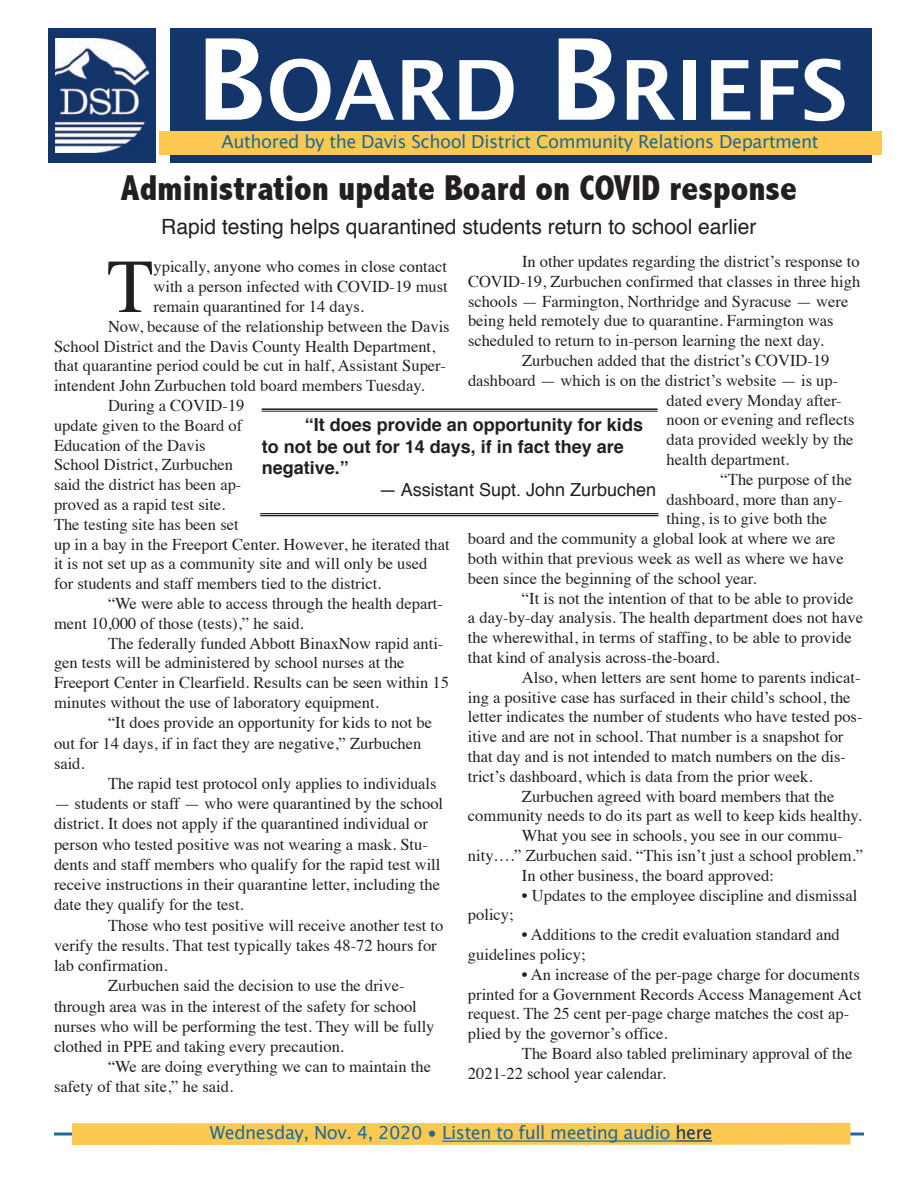
<style>
.page{position:relative;width:918px;height:1188px;background:#fff}
.page>*{position:absolute;margin:0;border:0;box-sizing:border-box;transform-origin:0 0}
.t1{font:600 82.5px "Lucida Sans";color:#fff}
.t2{font:76.2px "Times";color:#231f20}
.t3{font:800 condensed 36px "Abadi";color:#231f20}
.t4{font:21px "Helvetica";color:#231f20}
.t5{font:18px "Lucida Grande";letter-spacing:-.025em;color:#206b97}
.t6{font:700 18px/21.6px "Helvetica";color:#231f20}
.t7{font:18px "Helvetica";color:#231f20}
.t8{font:16.5px/20.2px "Times";color:#231f20}
.s1{font-size:112.5px}
.s2{color:#133569}
</style>
<div class="page">
<hr style="left:262px;top:408px;width:396px;height:2px;background:#231f20">
<hr style="left:262px;top:411px;width:396px;height:1px;background:#231f20">
<hr style="left:260px;top:513px;width:398px;height:1px;background:#231f20">
<hr style="left:260px;top:515px;width:398px;height:1px;background:#231f20">
<div style="left:170px;top:28px;width:702px;height:135px;background:#133569"></div>
<svg style="left:54px;top:1132px;width:810px;height:4px"></svg>
<div style="left:48px;top:28px;width:108px;height:135px;background:#133569"></div>
<div style="left:72px;top:1123px;width:778px;height:22px;background:#fec952"></div>
<hr style="left:442px;top:1140px;width:233px;height:2px;background:#206b97">
<hr style="left:675px;top:1140px;width:37px;height:2px;background:#133569">
<div style="left:160px;top:132px;width:722px;height:23px;background:#fec952"></div>
<img style="left:56px;top:38px;width:92px;height:114px">
<h1 class="t1" style="left:195px;top:40px;width:654px"><span class="s1">B</span>OARD <span class="s1">B</span>RIEFS</h1>
<p class="t5" style="left:221px;top:131px;width:599px">Authored by the Davis School District Community Relations Department</p>
<h3 class="t3" style="left:121px;top:168px;width:678px">Administration update Board on COVID response</h3>
<p class="t4" style="left:161px;top:218px;width:597px">Rapid testing helps quarantined students return to school earlier</p>
<h2 class="t2" style="left:107px;top:255px;width:48px">T</h2>
<p class="t8" style="left:154px;top:258px;width:295px">ypically, anyone who comes in close contact</p>
<p class="t8" style="left:522px;top:253px;width:339px">In other updates regarding the district’s response to</p>
<p class="t8" style="left:468px;top:273px;width:394px">COVID-19, Zurbuchen confirmed that classes in three high</p>
<p class="t8" style="left:468px;top:292px;width:382px">schools — Farmington, Northridge and Syracuse — were</p>
<p class="t8" style="left:468px;top:312px;width:367px">being held remotely due to quarantine. Farmington was</p>
<p class="t8" style="left:468px;top:332px;width:357px">scheduled to return to in-person learning the next day.</p>
<p class="t8" style="left:522px;top:352px;width:309px">Zurbuchen added that the district’s COVID-19</p>
<p class="t8" style="left:468px;top:372px;width:372px">dashboard — which is on the district’s website — is up-</p>
<p class="t8" style="left:667px;top:391px;width:177px">dated every Monday after-</p>
<p class="t8" style="left:667px;top:411px;width:189px">noon or evening and reflects</p>
<p class="t8" style="left:667px;top:431px;width:188px">data provided weekly by the</p>
<p class="t8" style="left:667px;top:451px;width:124px">health department.</p>
<p class="t8" style="left:721px;top:471px;width:133px">“The purpose of the</p>
<p class="t8" style="left:667px;top:490px;width:177px">dashboard, more than any-</p>
<p class="t8" style="left:667px;top:510px;width:162px">thing, is to give both the</p>
<p class="t8" style="left:468px;top:530px;width:369px">board and the community a global look at where we are</p>
<p class="t8" style="left:468px;top:550px;width:377px">both within that previous week as well as where we have</p>
<p class="t8" style="left:468px;top:570px;width:290px">been since the beginning of the school year.</p>
<p class="t8" style="left:522px;top:589px;width:333px">“It is not the intention of that to be able to provide</p>
<p class="t8" style="left:468px;top:609px;width:397px">a day-by-day analysis. The health department does not have</p>
<p class="t8" style="left:468px;top:629px;width:385px">the wherewithal, in terms of staffing, to be able to provide</p>
<p class="t8" style="left:468px;top:649px;width:253px">that kind of analysis across-the-board.</p>
<p class="t8" style="left:522px;top:669px;width:340px">Also, when letters are sent home to parents indicat-</p>
<p class="t8" style="left:468px;top:688px;width:384px">ing a positive case has surfaced in their child’s school, the</p>
<p class="t8" style="left:468px;top:708px;width:396px">letter indicates the number of students who have tested pos-</p>
<p class="t8" style="left:468px;top:728px;width:377px">itive and are not in school. That number is a snapshot for</p>
<p class="t8" style="left:468px;top:748px;width:380px">that day and is not intended to match numbers on the dis-</p>
<p class="t8" style="left:468px;top:768px;width:346px">trict’s dashboard, which is data from the prior week.</p>
<p class="t8" style="left:522px;top:787px;width:314px">Zurbuchen agreed with board members that the</p>
<p class="t8" style="left:468px;top:807px;width:395px">community needs to do its part as well to keep kids healthy.</p>
<p class="t8" style="left:522px;top:827px;width:322px">What you see in schools, you see in our commu-</p>
<p class="t8" style="left:468px;top:847px;width:397px">nity….” Zurbuchen said. “This isn’t just a school problem.”</p>
<p class="t8" style="left:522px;top:867px;width:254px">In other business, the board approved:</p>
<p class="t8" style="left:522px;top:886px;width:337px">• Updates to the employee discipline and dismissal</p>
<p class="t8" style="left:468px;top:906px;width:47px">policy;</p>
<p class="t8" style="left:468px;top:926px;width:373px;line-height:19.8px;text-indent:54px">• Additions to the credit evaluation standard and guidelines policy;</p>
<p class="t8" style="left:468px;top:966px;width:395px;line-height:19.8px;text-indent:54px">• An increase of the per-page charge for documents printed for a Government Records Access Management Act request. The 25 cent per-page charge matches the cost ap&shy;plied by the governor’s office.</p>
<p class="t8" style="left:468px;top:1045px;width:386px;line-height:19.8px;text-indent:54px">The Board also tabled preliminary approval of the<br>2021-22 school year calendar.</p>
<p class="t8" style="left:154px;top:278px;width:296px">with a person infected with COVID-19 must</p>
<p class="t8" style="left:154px;top:298px;width:212px">remain quarantined for 14 days.</p>
<p class="t8" style="left:108px;top:318px;width:343px">Now, because of the relationship between the Davis</p>
<p class="t8" style="left:54px;top:337px;width:383px">School District and the Davis County Health Department,</p>
<p class="t8" style="left:54px;top:357px;width:393px">that quarantine period could be cut in half, Assistant Super-</p>
<p class="t8" style="left:54px;top:377px;width:372px">intendent John Zurbuchen told board members Tuesday.</p>
<p class="t8" style="left:108px;top:397px;width:138px">During a COVID-19</p>
<p class="t8" style="left:54px;top:417px;width:190px">update given to the Board of</p>
<p class="t8" style="left:54px;top:436px;width:153px">Education of the Davis</p>
<p class="t8" style="left:54px;top:456px;width:181px">School District, Zurbuchen</p>
<p class="t8" style="left:54px;top:476px;width:189px">said the district has been ap-</p>
<p class="t8" style="left:54px;top:496px;width:173px">proved as a rapid test site.</p>
<p class="t8" style="left:54px;top:516px;width:186px">The testing site has been set</p>
<p class="t8" style="left:54px;top:535px;width:397px">up in a bay in the Freeport Center. However, he iterated that</p>
<p class="t8" style="left:54px;top:555px;width:375px">it is not set up as a community site and will only be used</p>
<p class="t8" style="left:54px;top:575px;width:329px">for students and staff members tied to the district.</p>
<p class="t8" style="left:108px;top:595px;width:336px">“We were able to access through the health depart-</p>
<p class="t8" style="left:54px;top:615px;width:251px">ment 10,000 of those (tests),” he said.</p>
<p class="t8" style="left:108px;top:634px;width:337px">The federally funded Abbott BinaxNow rapid anti-</p>
<p class="t8" style="left:54px;top:654px;width:352px">gen tests will be administered by school nurses at the</p>
<p class="t8" style="left:54px;top:674px;width:397px">Freeport Center in Clearfield. Results can be seen within 15</p>
<p class="t8" style="left:54px;top:694px;width:326px">minutes without the use of laboratory equipment.</p>
<p class="t8" style="left:108px;top:714px;width:326px">“It does provide an opportunity for kids to not be</p>
<p class="t8" style="left:54px;top:734px;width:369px">out for 14 days, if in fact they are negative,” Zurbuchen</p>
<p class="t8" style="left:54px;top:754px;width:32px">said.</p>
<p class="t8" style="left:108px;top:775px;width:330px">The rapid test protocol only applies to individuals</p>
<p class="t8" style="left:54px;top:795px;width:391px">— students or staff — who were quarantined by the school district. It does not apply if the quarantined individual or person who tested positive was not wearing a mask. Stu&shy;dents and staff members who qualify for the rapid test will receive instructions in their quarantine letter, including the date they qualify for the test.</p>
<p class="t8" style="left:108px;top:916px;width:337px">Those who test positive will receive another test to</p>
<p class="t8" style="left:54px;top:937px;width:384px">verify the results. That test typically takes 48-72 hours for</p>
<p class="t8" style="left:54px;top:957px;width:115px">lab confirmation.</p>
<p class="t8" style="left:108px;top:977px;width:298px">Zurbuchen said the decision to use the drive-</p>
<p class="t8" style="left:54px;top:997px;width:364px">through area was in the interest of the safety for school</p>
<p class="t8" style="left:54px;top:1018px;width:382px">nurses who will be performing the test. They will be fully</p>
<p class="t8" style="left:54px;top:1038px;width:292px">clothed in PPE and taking every precaution.</p>
<p class="t8" style="left:108px;top:1058px;width:325px">“We are doing everything we can to maintain the</p>
<p class="t8" style="left:54px;top:1078px;width:181px">safety of that site,” he said.</p>
<p class="t6" style="left:262px;top:415px;width:383px;text-indent:43px">“It does provide an opportunity for kids to not be out for 14 days, if in fact they are negative.”</p>
<p class="t7" style="left:379px;top:482px;width:279px">— Assistant Supt. John Zurbuchen</p>
<p class="t5" style="left:210px;top:1122px;width:504px">Wednesday, Nov. 4, 2020 • Listen to full meeting audio <span class="s2">here</span></p>
</div>
